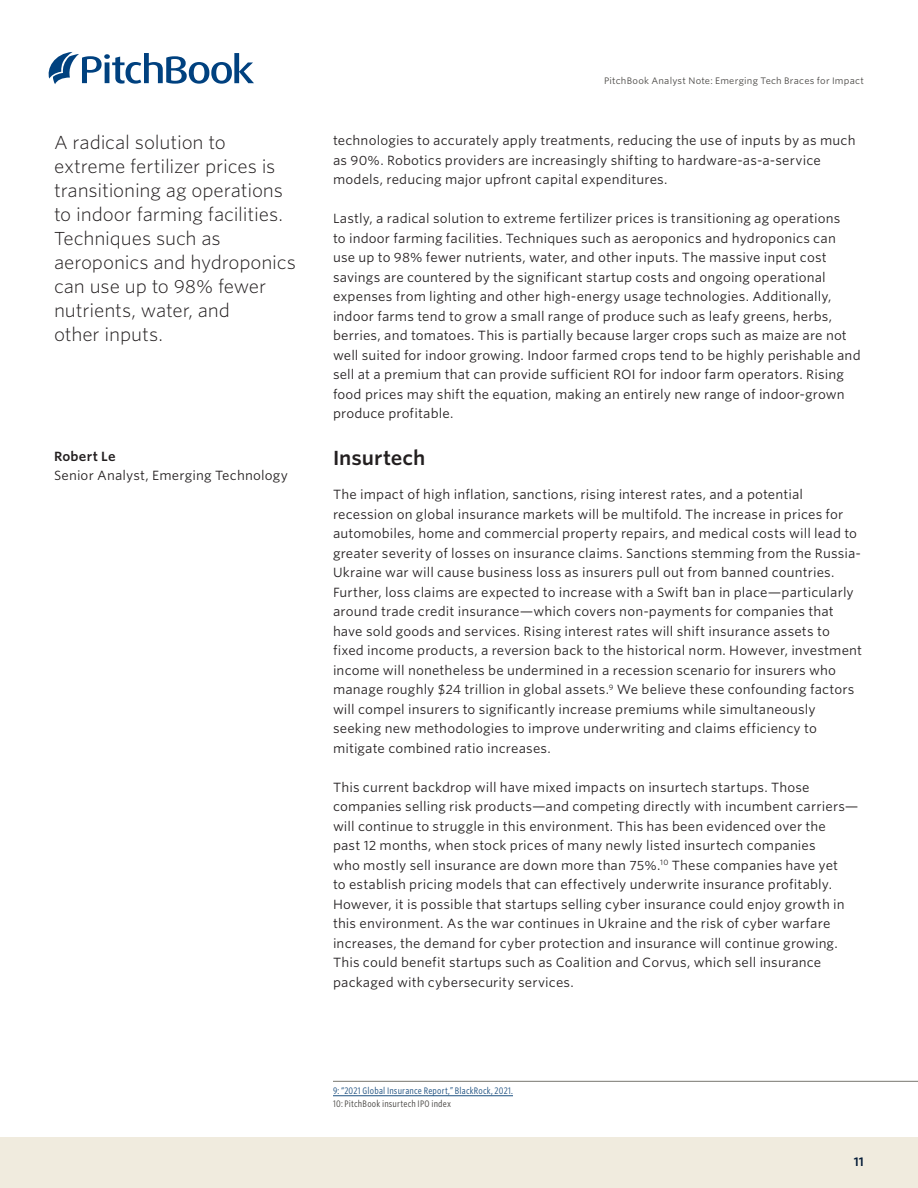
<style>
.page{position:relative;width:918px;height:1188px;background:#fff}
.page>*{position:absolute;margin:0;border:0;box-sizing:border-box;transform-origin:0 0}
.AN_Section_title{font:600 19.5px "Whitney S Sm";color:#231f20}
.AN_Pull_quote_-_shor{font:300 18px/24px "Whitney S Sm";letter-spacing:-.01em;color:#231f20}
.AN_Body_copy{font:12.75px/19.5px "Whitney S Sm";letter-spacing:.01em;color:#231f20}
.t1{font:600 12px "Whitney S Sm";color:#051c38}
.AN_Footnote{font:9px/13.5px "Whitney Cond S Sm";letter-spacing:.02em;color:#1d5080}
.t2{font:9px "Whitney S Sm";letter-spacing:.025em;color:#484643}
.s1{font-weight:600}
.s2{color:#484643}
</style>
<div class="page">
<svg style="left:49px;top:52px;width:205px;height:32px"></svg>
<div style="left:0;top:1137px;width:918px;height:51px;background:#f0ebde"></div>
<hr style="left:333px;top:1081px;width:585px;height:1px;background:#78766f">
<hr style="left:333px;top:1095px;width:180px;height:1px;background:#1d5080">
<p class="AN_Pull_quote_-_shor" style="left:54px;top:130px;width:244px">A radical solution to extreme fertilizer prices is transitioning ag operations to indoor farming facilities.<br>Techniques such as aeroponics and hydroponics can use up to 98% fewer nutrients, water, and<br>other inputs.</p>
<p class="AN_Body_copy" style="left:54px;top:446px;width:236px"><span class="s1">Robert Le<br></span>Senior Analyst, Emerging Technology</p>
<p class="t2" style="left:604px;top:75px;width:261px">PitchBook Analyst Note: Emerging Tech Braces for Impact</p>
<p class="AN_Body_copy" style="left:333px;top:131px;width:524px">technologies to accurately apply treatments, reducing the use of inputs by as much as 90%. Robotics providers are increasingly shifting to hardware-as-a-service models, reducing major upfront capital expenditures.</p>
<p class="AN_Body_copy" style="left:333px;top:209px;width:529px">Lastly, a radical solution to extreme fertilizer prices is transitioning ag operations<br>to indoor farming facilities. Techniques such as aeroponics and hydroponics can use up to 98% fewer nutrients, water, and other inputs. The massive input cost savings are countered by the significant startup costs and ongoing operational expenses from lighting and other high-energy usage technologies. Additionally, indoor farms tend to grow a small range of produce such as leafy greens, herbs, berries, and tomatoes. This is partially because larger crops such as maize are not well suited for indoor growing. Indoor farmed crops tend to be highly perishable and sell at a premium that can provide sufficient ROI for indoor farm operators. Rising food prices may shift the equation, making an entirely new range of indoor-grown produce profitable.</p>
<p class="AN_Section_title" style="left:333px;top:444px;width:94px">Insurtech</p>
<p class="AN_Body_copy" style="left:333px;top:485px;width:531px">The impact of high inflation, sanctions, rising interest rates, and a potential recession on global insurance markets will be multifold. The increase in prices for automobiles, home and commercial property repairs, and medical costs will lead to greater severity of losses on insurance claims. Sanctions stemming from the Russia-Ukraine war will cause business loss as insurers pull out from banned countries.<br>Further, loss claims are expected to increase with a Swift ban in place—particularly around trade credit insurance—which covers non-payments for companies that have sold goods and services. Rising interest rates will shift insurance assets to fixed income products, a reversion back to the historical norm. However, investment income will nonetheless be undermined in a recession scenario for insurers who manage roughly $24 trillion in global assets.<sup>9</sup> We believe these confounding factors will compel insurers to significantly increase premiums while simultaneously seeking new methodologies to improve underwriting and claims efficiency to mitigate combined ratio increases.</p>
<p class="AN_Body_copy" style="left:333px;top:777px;width:527px">This current backdrop will have mixed impacts on insurtech startups. Those companies selling risk products—and competing directly with incumbent carriers— will continue to struggle in this environment. This has been evidenced over the<br>past 12 months, when stock prices of many newly listed insurtech companies<br>who mostly sell insurance are down more than 75%.<sup>10</sup> These companies have yet<br>to establish pricing models that can effectively underwrite insurance profitably.<br>However, it is possible that startups selling cyber insurance could enjoy growth in this environment. As the war continues in Ukraine and the risk of cyber warfare increases, the demand for cyber protection and insurance will continue growing.<br>This could benefit startups such as Coalition and Corvus, which sell insurance packaged with cybersecurity services.</p>
<p class="AN_Footnote" style="left:333px;top:1083px;width:182px">9: “2021 Global Insurance Report,” BlackRock, 2021.<br><span class="s2">10: PitchBook insurtech IPO index</span></p>
<p class="t1" style="left:854px;top:1153px;width:12px">11</p>
</div>
